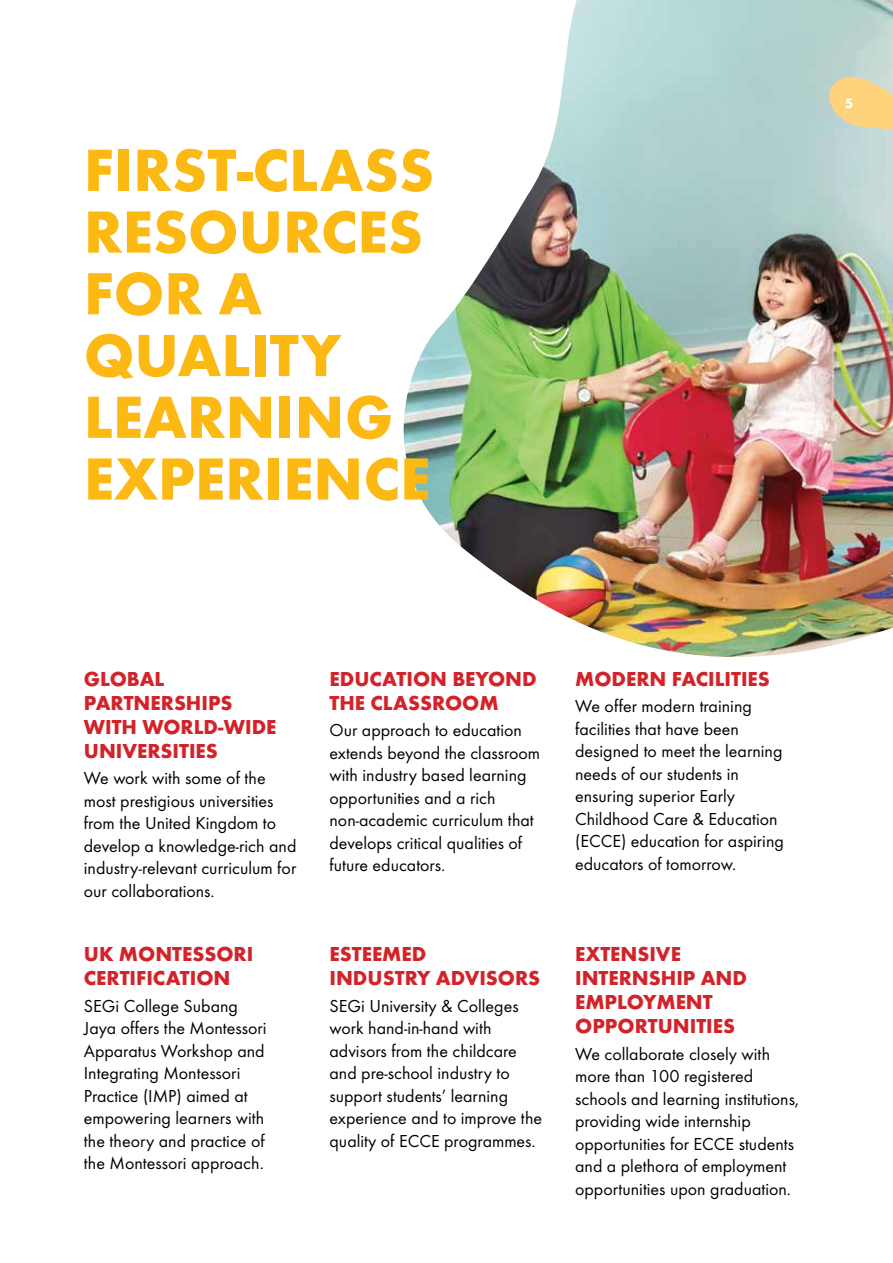
<style>
.page{position:relative;width:893px;height:1263px;background:#fff}
.page>*{position:absolute;margin:0;border:0;box-sizing:border-box;transform-origin:0 0}
.t1{font:700 61.8px/61.8px "Futura T";color:#fdb913}
.t2{font:700 21px/24px "Futura T";color:#d2232a}
.t3{font:18px/22.5px "Futura T";color:#000}
.t4{font:700 14.4px "Futura T";color:#fff}
</style>
<div class="page">
<img style="left:403px;top:0;width:490px;height:657px">
<svg style="left:821px;top:71px;width:72px;height:62px;background:#e3d3a0"></svg>
<h1 class="t1" style="left:84px;top:139px;width:352px">FIRST-CLASS<br>RESOURCES<br>FOR A<br>QUALITY<br>LEARNING<br>EXPERIENCE</h1>
<p class="t4" style="left:845px;top:95px;width:10px">5</p>
<p class="t2" style="left:84px;top:666px;width:194px">GLOBAL<br>PARTNERSHIPS<br>WITH WORLD-WIDE<br>UNIVERSITIES</p>
<p class="t3" style="left:84px;top:767px;width:214px">We work with some of the most prestigious universities from the United Kingdom to develop a knowledge-rich and industry-relevant curriculum for our collaborations.</p>
<p class="t2" style="left:84px;top:942px;width:171px">UK MONTESSORI<br>CERTIFICATION</p>
<p class="t3" style="left:84px;top:994px;width:184px">SEGi College Subang<br>Jaya offers the Montessori<br>Apparatus Workshop and<br>Integrating Montessori<br>Practice (IMP) aimed at empowering learners with the theory and practice of the Montessori approach.</p>
<p class="t2" style="left:329px;top:666px;width:209px">EDUCATION BEYOND<br>THE CLASSROOM</p>
<p class="t3" style="left:329px;top:719px;width:212px">Our approach to education extends beyond the classroom with industry based learning opportunities and a rich non-academic curriculum that develops critical qualities of future educators.</p>
<p class="t2" style="left:329px;top:942px;width:212px">ESTEEMED<br>INDUSTRY ADVISORS</p>
<p class="t3" style="left:329px;top:994px;width:214px">SEGi University &amp; Colleges work hand-in-hand with advisors from the childcare and pre-school industry to support students’ learning experience and to improve the quality of ECCE programmes.</p>
<p class="t2" style="left:575px;top:666px;width:196px">MODERN FACILITIES</p>
<p class="t3" style="left:575px;top:695px;width:210px">We offer modern training facilities that have been designed to meet the learning needs of our students in ensuring superior Early<br>Childhood Care &amp; Education (ECCE) education for aspiring educators of tomorrow.</p>
<p class="t2" style="left:575px;top:942px;width:173px">EXTENSIVE<br>INTERNSHIP AND<br>EMPLOYMENT<br>OPPORTUNITIES</p>
<p class="t3" style="left:575px;top:1042px;width:225px">We collaborate closely with more than 100 registered schools and learning institutions, providing wide internship opportunities for ECCE students and a plethora of employment opportunities upon graduation.</p>
</div>
